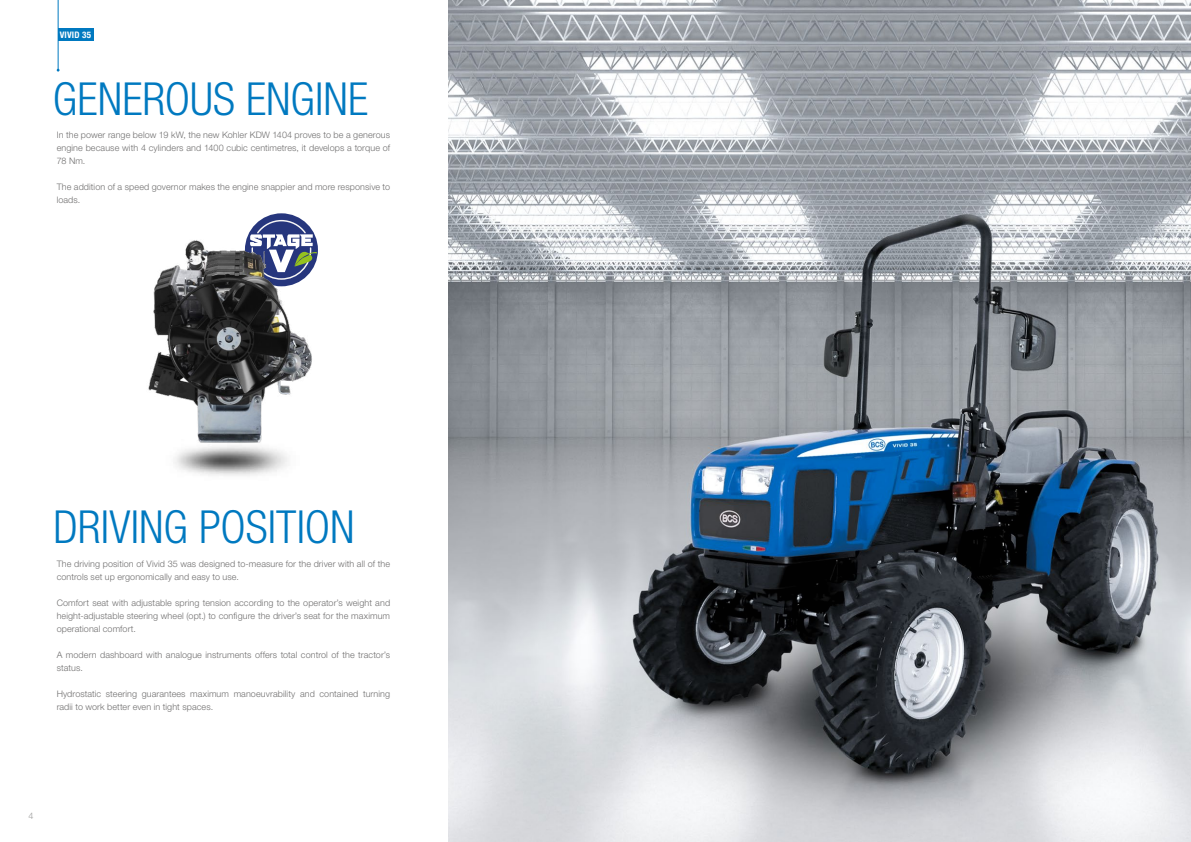
<style>
.page{position:relative;width:1191px;height:842px;background:#fff}
.page>*{position:absolute;margin:0;border:0;box-sizing:border-box;transform-origin:0 0}
.t1{font:300 condensed 45.6px "Helvetica Neue LT Std";color:#0079c0}
.t2{font:300 condensed 45.6px "Helvetica Neue LTW1 G";color:#0079c0}
.t3{font:300 9px/13px "Helvetica Neue LT Std";letter-spacing:.01em;color:#706f6f}
.t4{font:700 condensed 9px "Helvetica Neue LTW1 G";letter-spacing:.02em;color:#fff}
.t5{font:300 9px "Helvetica Neue LT Std";color:#9d9d9c}
</style>
<div class="page">
<svg style="left:245px;top:213px;width:73px;height:73px"></svg>
<svg style="left:250px;top:220px;width:67px;height:20px"></svg>
<img style="left:448px;top:0;width:743px;height:842px">
<hr style="left:58px;top:0;width:1px;height:71px;background:#0079c0">
<div style="left:58px;top:28px;width:36px;height:13px;background:#0079c0"></div>
<img style="left:148px;top:240px;width:170px;height:236px">
<p class="t4" style="left:60px;top:29px;width:33px">VIVID 35</p>
<h1 class="t2" style="left:53px;top:72px;width:317px">GENEROUS ENGINE</h1>
<p class="t3" style="left:57px;top:128px;width:335px;text-align:justify">In the power range below 19 kW, the new Kohler KDW 1404 proves to be a generous engine because with 4 cylinders and 1400 cubic centimetres, it develops a torque of 78 Nm.</p>
<p class="t3" style="left:57px;top:180px;width:335px">The addition of a speed governor makes the engine snappier and more responsive to loads.</p>
<h1 class="t1" style="left:54px;top:501px;width:302px">DRIVING POSITION</h1>
<p class="t3" style="left:57px;top:557px;width:335px">The driving position of Vivid 35 was designed to-measure for the driver with all of the controls set up ergonomically and easy to use.</p>
<p class="t3" style="left:57px;top:596px;width:335px;text-align:justify">Comfort seat with adjustable spring tension according to the operator’s weight and height-adjustable steering wheel (opt.) to configure the driver’s seat for the maximum operational comfort.</p>
<p class="t3" style="left:57px;top:648px;width:335px">A modern dashboard with analogue instruments offers total control of the tractor’s status.</p>
<p class="t3" style="left:57px;top:687px;width:335px">Hydrostatic steering guarantees maximum manoeuvrability and contained turning radii to work better even in tight spaces.</p>
<p class="t5" style="left:28px;top:810px;width:7px">4</p>
</div>
